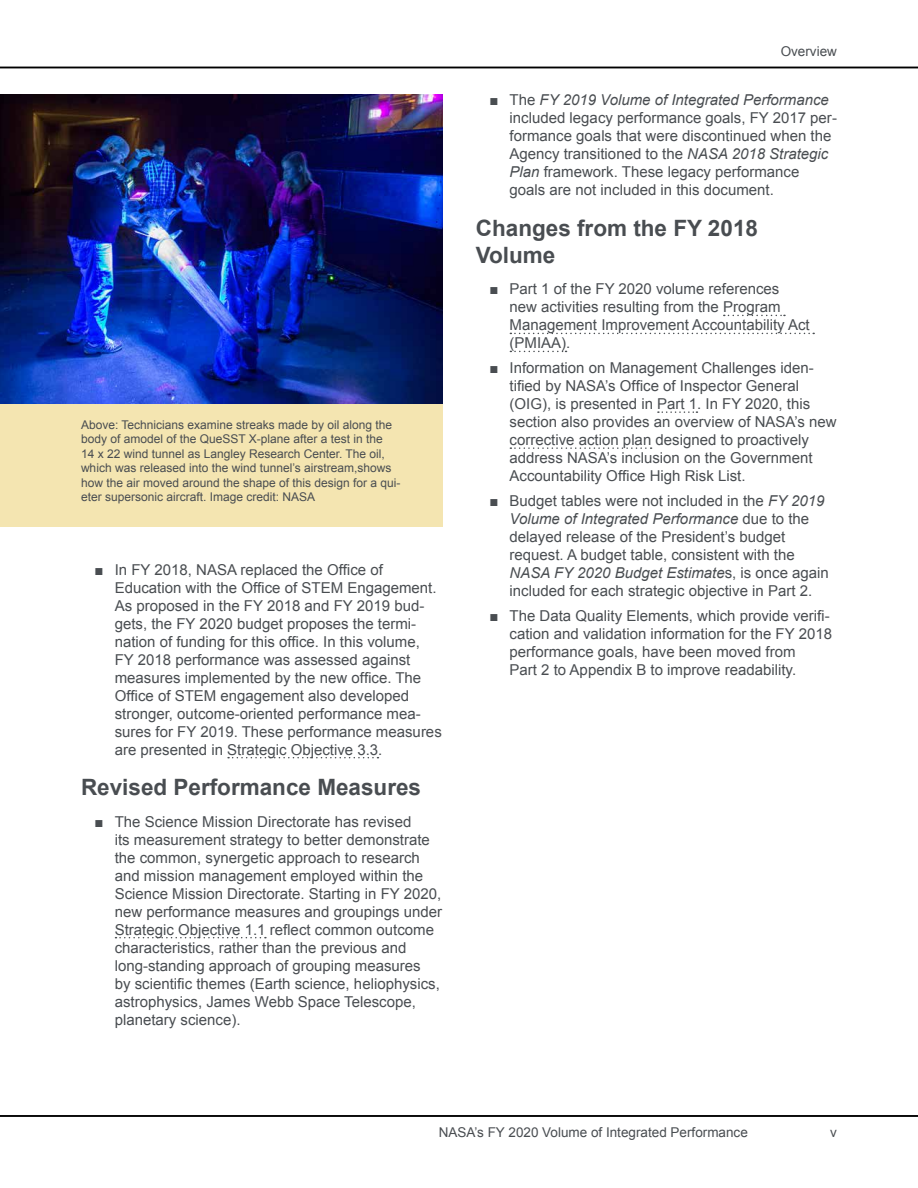
<style>
.page{position:relative;width:918px;height:1188px;background:#fff}
.page>*{position:absolute;margin:0;border:0;box-sizing:border-box;transform-origin:0 0}
.t1{font:700 22.5px/27px "Arial";color:#494d51}
.t2{font:15px/18px "Arial";color:#494d51}
.t3{font:13.5px "Arial";color:#494d51}
.t4{font:12px/14.4px "Arial";color:#494d51}
.s1{font-style:italic}
</style>
<div class="page">
<hr style="left:0;top:67px;width:918px;height:1px;background:#000">
<hr style="left:0;top:1115px;width:918px;height:2px;background:#000">
<svg style="left:228px;top:757px;width:150px;height:1px"></svg>
<svg style="left:116px;top:937px;width:150px;height:1px"></svg>
<svg style="left:724px;top:315px;width:61px;height:1px"></svg>
<svg style="left:510px;top:333px;width:304px;height:1px"></svg>
<svg style="left:510px;top:351px;width:57px;height:1px"></svg>
<svg style="left:658px;top:411px;width:39px;height:2px"></svg>
<svg style="left:510px;top:447px;width:142px;height:2px"></svg>
<div style="left:0;top:94px;width:442px;height:433px;background:#f4e5b1"></div>
<img style="left:0;top:94px;width:442px;height:309px">
<h2 class="t4" style="left:81px;top:418px;width:321px">Above: Technicians examine streaks made by oil along the body of amodel of the QueSST X-plane after a test in the<br>14 x 22 wind tunnel as Langley Research Center. The oil, which was released into the wind tunnel’s airstream,shows how the air moved around the shape of this design for a qui&shy;eter supersonic aircraft. Image credit: NASA</h2>
<p class="t2" style="left:115px;top:561px;width:329px;text-indent:-20px">■ In FY 2018, NASA replaced the Office of Education with the Office of STEM Engagement.<br>As proposed in the FY 2018 and FY 2019 bud&shy;gets, the FY 2020 budget proposes the termi&shy;nation of funding for this office. In this volume, FY 2018 performance was assessed against measures implemented by the new office. The Office of STEM engagement also developed stronger, outcome-oriented performance mea&shy;sures for FY 2019. These performance measures are presented in Strategic Objective 3.3.</p>
<h4 class="t1" style="left:81px;top:775px;width:342px">Revised Performance Measures</h4>
<p class="t2" style="left:115px;top:813px;width:329px;text-indent:-20px">■ The Science Mission Directorate has revised<br>its measurement strategy to better demonstrate the common, synergetic approach to research and mission management employed within the Science Mission Directorate. Starting in FY 2020, new performance measures and groupings under Strategic Objective 1.1 reflect common outcome characteristics, rather than the previous and long-standing approach of grouping measures<br>by scientific themes (Earth science, heliophysics, astrophysics, James Webb Space Telescope, planetary science).</p>
<p class="t3" style="left:781px;top:42px;width:58px">Overview</p>
<p class="t2" style="left:510px;top:91px;width:329px;text-indent:-20px">■ The <span class="s1">FY 2019 Volume of Integrated Performance </span>included legacy performance goals, FY 2017 per&shy;formance goals that were discontinued when the Agency transitioned to the <span class="s1">NASA 2018 Strategic Plan</span> framework. These legacy performance goals are not included in this document.</p>
<h4 class="t1" style="left:476px;top:215px;width:284px">Changes from the FY 2018<br>Volume</h4>
<p class="t2" style="left:510px;top:280px;width:302px;text-indent:-20px">■ Part 1 of the FY 2020 volume references new activities resulting from the Program Management Improvement Accountability Act (PMIAA).</p>
<p class="t2" style="left:510px;top:359px;width:329px;text-indent:-20px">■ Information on Management Challenges iden&shy;tified by NASA’s Office of Inspector General (OIG), is presented in Part 1. In FY 2020, this section also provides an overview of NASA’s new corrective action plan designed to proactively address NASA’s inclusion on the Government Accountability Office High Risk List.</p>
<p class="t2" style="left:510px;top:492px;width:321px;text-indent:-20px">■ Budget tables were not included in the <span class="s1">FY 2019<br>Volume of Integrated Performance</span> due to the delayed release of the President’s budget request. A budget table, consistent with the <span class="s1">NASA FY 2020 Budget Estimate</span>s, is once again included for each strategic objective in Part 2.</p>
<p class="t2" style="left:510px;top:607px;width:324px;text-indent:-20px">■ The Data Quality Elements, which provide verifi&shy;cation and validation information for the FY 2018 performance goals, have been moved from<br>Part 2 to Appendix B to improve readability.</p>
<p class="t3" style="left:439px;top:1124px;width:311px">NASA’s FY 2020 Volume of Integrated Performance</p>
<p class="t3" style="left:830px;top:1124px;width:8px">v</p>
</div>
